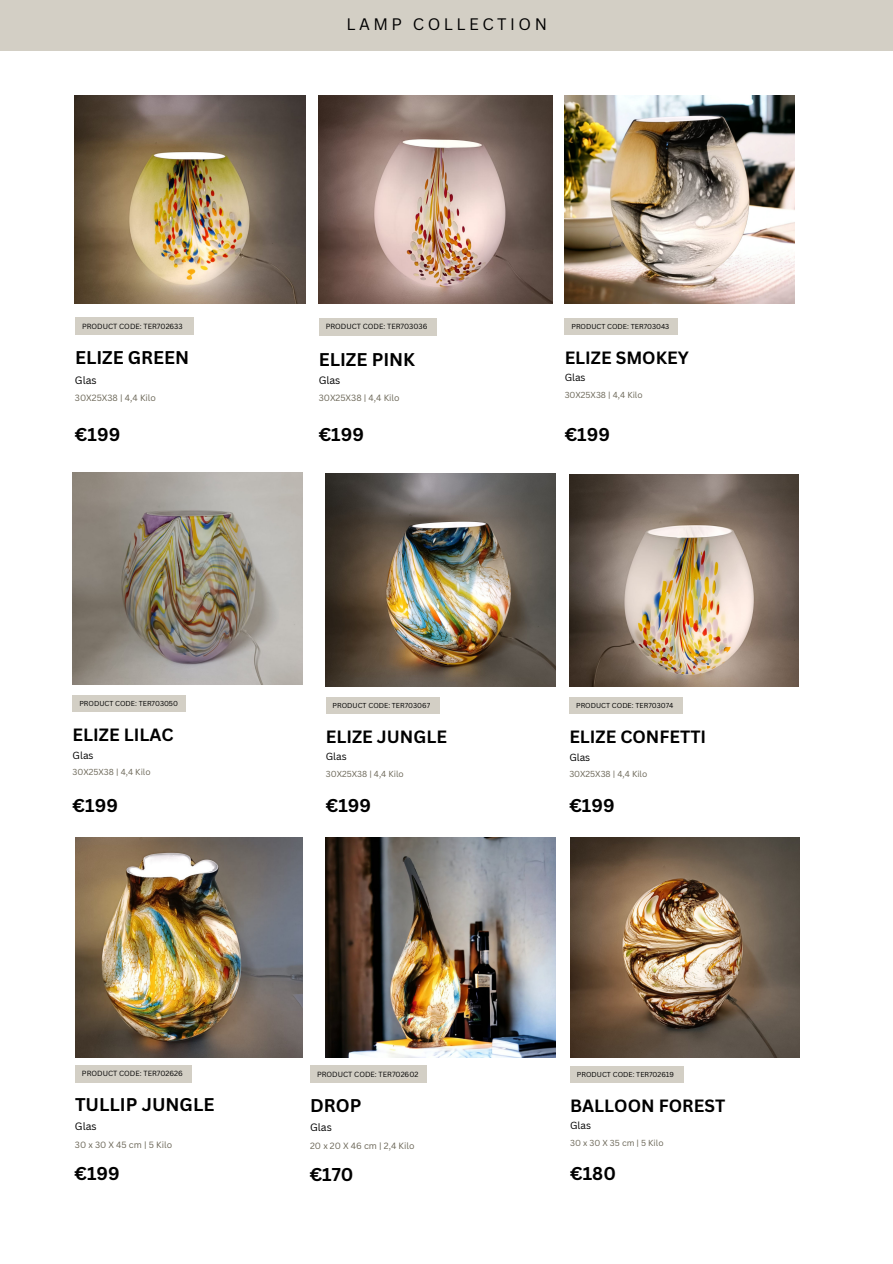
<style>
.page{position:relative;width:893px;height:1264px;background:#fff}
.page>*{position:absolute;margin:0;border:0;box-sizing:border-box;transform-origin:0 0}
.t1{font:700 18px "Canva Sans";color:#000}
.t2{font:700 17.25px "Canva Sans";color:#000}
.t3{font:16.2px "Canva Sans";letter-spacing:.215em;color:#000}
.t4{font:10.35px "Canva Sans";color:#000}
.t5{font:10.05px "Canva Sans";color:#000}
.t6{font:8.85px "Canva Sans";color:#6b6657}
.t7{font:8.55px "Canva Sans";color:#6b6657}
.t8{font:7.2px "Canva Sans";color:#000}
.t9{font:7.05px "Canva Sans";color:#000}
</style>
<div class="page">
<img style="left:75px;top:95px;width:231px;height:209px">
<img style="left:319px;top:95px;width:234px;height:209px">
<div style="left:319px;top:318px;width:117px;height:17px;background:#d3cfc5"></div>
<div style="left:75px;top:317px;width:119px;height:17px;background:#d3cfc5"></div>
<div style="left:0;top:0;width:892px;height:51px;background:#d3cfc5"></div>
<img style="left:564px;top:95px;width:230px;height:209px">
<div style="left:564px;top:318px;width:114px;height:16px;background:#d3cfc5"></div>
<img style="left:73px;top:472px;width:229px;height:212px">
<div style="left:73px;top:695px;width:113px;height:17px;background:#d3cfc5"></div>
<img style="left:75px;top:837px;width:227px;height:220px">
<img style="left:326px;top:837px;width:229px;height:220px">
<div style="left:75px;top:1064px;width:116px;height:18px;background:#d3cfc5"></div>
<div style="left:310px;top:1065px;width:116px;height:17px;background:#d3cfc5"></div>
<img style="left:326px;top:474px;width:229px;height:212px">
<div style="left:326px;top:697px;width:113px;height:16px;background:#d3cfc5"></div>
<img style="left:570px;top:837px;width:229px;height:220px">
<div style="left:570px;top:1065px;width:113px;height:17px;background:#d3cfc5"></div>
<img style="left:569px;top:474px;width:229px;height:212px">
<div style="left:569px;top:697px;width:113px;height:17px;background:#d3cfc5"></div>
<h4 class="t3" style="left:346px;top:13px;width:202px">LAMP COLLECTION</h4>
<p class="t8" style="left:82px;top:321px;width:102px">PRODUCT CODE: TER702633</p>
<h3 class="t8" style="left:326px;top:321px;width:103px">PRODUCT CODE: TER703036</h3>
<h1 class="t1" style="left:75px;top:345px;width:116px">ELIZE GREEN</h1>
<p class="t1" style="left:319px;top:346px;width:98px">ELIZE PINK</p>
<h5 class="t4" style="left:75px;top:372px;width:23px">Glas</h5>
<h4 class="t4" style="left:319px;top:372px;width:23px">Glas</h4>
<p class="t6" style="left:75px;top:391px;width:82px">30X25X38 | 4,4 Kilo</p>
<h2 class="t6" style="left:319px;top:391px;width:82px">30X25X38 | 4,4 Kilo</h2>
<h1 class="t1" style="left:75px;top:421px;width:47px">€199</h1>
<p class="t1" style="left:319px;top:421px;width:47px">€199</p>
<h4 class="t9" style="left:79px;top:698px;width:100px">PRODUCT CODE: TER703050</h4>
<h5 class="t2" style="left:73px;top:723px;width:102px">ELIZE LILAC</h5>
<h2 class="t5" style="left:73px;top:748px;width:22px">Glas</h2>
<p class="t7" style="left:73px;top:766px;width:79px">30X25X38 | 4,4 Kilo</p>
<p class="t9" style="left:332px;top:700px;width:99px">PRODUCT CODE: TER703067</p>
<p class="t2" style="left:326px;top:724px;width:123px">ELIZE JUNGLE</p>
<h1 class="t5" style="left:326px;top:749px;width:22px">Glas</h1>
<h4 class="t7" style="left:326px;top:768px;width:79px">30X25X38 | 4,4 Kilo</h4>
<h1 class="t1" style="left:73px;top:792px;width:47px">€199</h1>
<h4 class="t1" style="left:326px;top:792px;width:47px">€199</h4>
<h1 class="t8" style="left:82px;top:1068px;width:102px">PRODUCT CODE: TER702626</h1>
<h4 class="t8" style="left:317px;top:1069px;width:103px">PRODUCT CODE: TER702602</h4>
<h5 class="t1" style="left:75px;top:1092px;width:141px">TULLIP JUNGLE</h5>
<h2 class="t1" style="left:310px;top:1093px;width:53px">DROP</h2>
<p class="t4" style="left:75px;top:1119px;width:23px">Glas</p>
<p class="t4" style="left:310px;top:1120px;width:23px">Glas</p>
<h1 class="t6" style="left:75px;top:1138px;width:99px">30 x 30 X 45 cm | 5 Kilo</h1>
<h4 class="t6" style="left:310px;top:1139px;width:106px">20 x 20 X 46 cm | 2,4 Kilo</h4>
<h5 class="t1" style="left:74px;top:1160px;width:47px">€199</h5>
<h2 class="t1" style="left:310px;top:1161px;width:45px">€170</h2>
<h2 class="t9" style="left:571px;top:321px;width:99px">PRODUCT CODE: TER703043</h2>
<p class="t2" style="left:564px;top:345px;width:126px">ELIZE SMOKEY</p>
<p class="t5" style="left:564px;top:370px;width:22px">Glas</p>
<h1 class="t7" style="left:564px;top:389px;width:79px">30X25X38 | 4,4 Kilo</h1>
<h5 class="t1" style="left:564px;top:421px;width:47px">€199</h5>
<p class="t9" style="left:576px;top:700px;width:99px">PRODUCT CODE: TER703074</p>
<p class="t2" style="left:569px;top:725px;width:138px">ELIZE CONFETTI</p>
<h1 class="t5" style="left:569px;top:750px;width:22px">Glas</h1>
<h4 class="t7" style="left:569px;top:768px;width:79px">30X25X38 | 4,4 Kilo</h4>
<h5 class="t1" style="left:569px;top:792px;width:47px">€199</h5>
<h5 class="t9" style="left:577px;top:1069px;width:99px">PRODUCT CODE: TER702619</h5>
<h2 class="t2" style="left:570px;top:1093px;width:156px">BALLOON FOREST</h2>
<p class="t5" style="left:570px;top:1118px;width:22px">Glas</p>
<p class="t7" style="left:570px;top:1136px;width:95px">30 x 30 X 35 cm | 5 Kilo</p>
<h2 class="t1" style="left:570px;top:1161px;width:47px">€180</h2>
</div>
